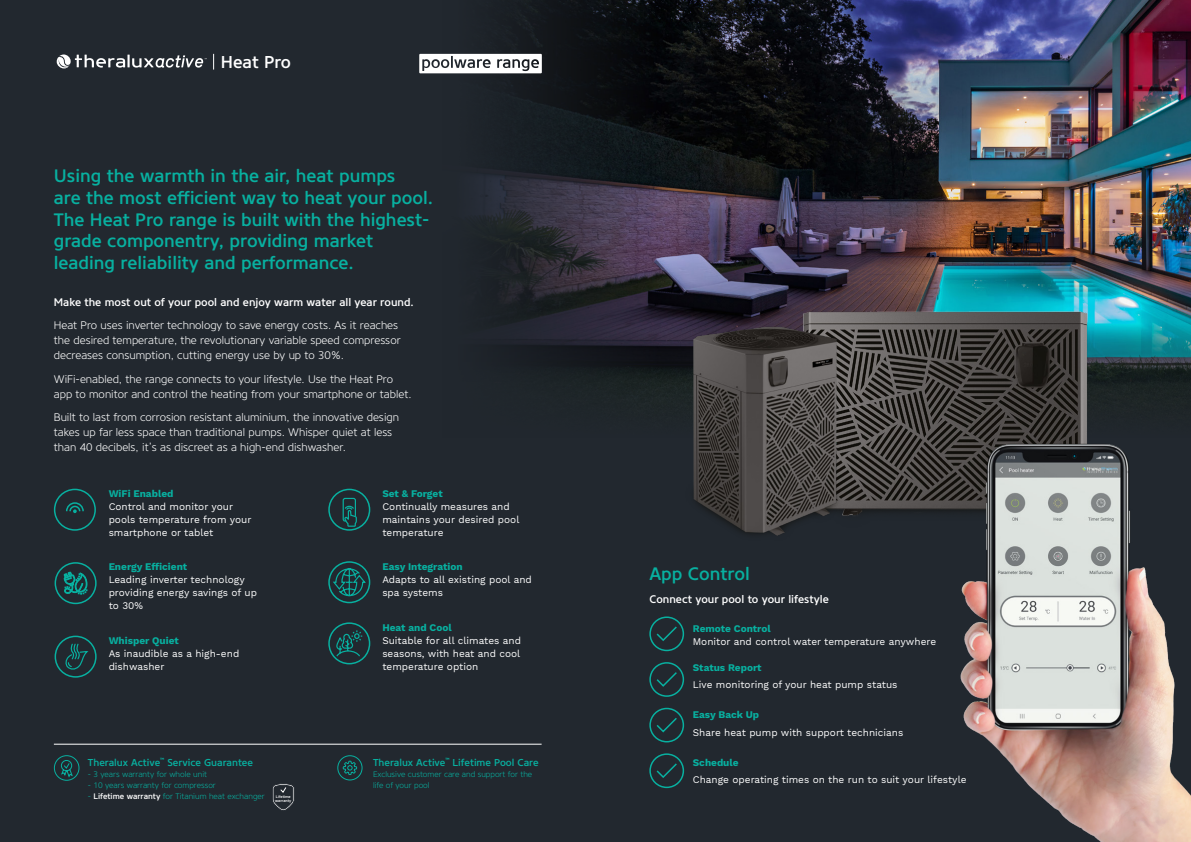
<style>
.page{position:relative;width:1191px;height:842px;background:#fff}
.page>*{position:absolute;margin:0;border:0;box-sizing:border-box;transform-origin:0 0}
.t1{font:500 18px/21.6px "Core Sans NR55";color:#08b0a0}
.t2{font:500 17.1px "Core Sans NR55";color:#fff}
.t3{font:300 11px/15px "Core Sans NR35";color:#fff}
.t4{font:500 11px "Core Sans NR55";color:#fff}
.t5{font:10px/13px "Work Sans";color:#fff}
.t6{font:700 10px "Work Sans";color:#08b0a0}
.t7{font:500 10px "Core Sans NR55";color:#08b0a0}
.t8{font:300 8px/11px "Core Sans NR35";color:#08b0a0}
.t9{font:500 3.8px/4px "Core Sans NR55";color:#fff}
.s1{font-family:"Core Sans NR55";font-weight:500;color:#fff}
</style>
<div class="page">
<div style="left:0;top:0;width:595px;height:842px;background:#22282f"></div>
<img style="left:442px;top:0;width:749px;height:438px">
<div style="left:595px;top:473px;width:356px;height:369px;background:#22282f"></div>
<svg style="left:419px;top:54px;width:123px;height:19px;background:#cfd0d1"></svg>
<svg style="left:213px;top:54px;width:1px;height:16px"></svg>
<svg style="left:57px;top:54px;width:150px;height:14px"></svg>
<div style="left:328px;top:489px;width:42px;height:42px;border:2px solid #08b0a0;border-radius:50%"></div>
<svg style="left:342px;top:497px;width:16px;height:30px"></svg>
<div style="left:55px;top:562px;width:42px;height:42px;border:2px solid #08b0a0;border-radius:50%"></div>
<div style="left:55px;top:636px;width:42px;height:42px;border:2px solid #08b0a0;border-radius:50%"></div>
<div style="left:328px;top:561px;width:42px;height:42px;border:2px solid #08b0a0;border-radius:50%"></div>
<div style="left:328px;top:622px;width:42px;height:42px;border:2px solid #08b0a0;border-radius:50%"></div>
<div style="left:54px;top:489px;width:42px;height:42px;border:2px solid #08b0a0;border-radius:50%"></div>
<svg style="left:66px;top:502px;width:18px;height:11px"></svg>
<svg style="left:64px;top:572px;width:23px;height:22px"></svg>
<svg style="left:63px;top:643px;width:25px;height:29px"></svg>
<svg style="left:331px;top:568px;width:36px;height:29px"></svg>
<svg style="left:335px;top:629px;width:28px;height:29px"></svg>
<div style="left:649px;top:753px;width:35px;height:35px;border:2px solid #08b0a0;border-radius:50%"></div>
<svg style="left:656px;top:763px;width:21px;height:15px"></svg>
<div style="left:649px;top:708px;width:35px;height:34px;border:2px solid #08b0a0;border-radius:50%"></div>
<svg style="left:656px;top:718px;width:21px;height:15px"></svg>
<div style="left:649px;top:662px;width:35px;height:35px;border:2px solid #08b0a0;border-radius:50%"></div>
<svg style="left:656px;top:672px;width:21px;height:15px"></svg>
<div style="left:649px;top:616px;width:35px;height:35px;border:2px solid #08b0a0;border-radius:50%"></div>
<svg style="left:656px;top:626px;width:21px;height:15px"></svg>
<svg style="left:53px;top:755px;width:27px;height:26px"></svg>
<div style="left:337px;top:755px;width:25px;height:25px;border:1px solid #08b0a0;border-radius:50%"></div>
<svg style="left:342px;top:743px;width:15px;height:38px"></svg>
<img style="left:762px;top:288px;width:151px;height:228px">
<img style="left:683px;top:322px;width:158px;height:214px">
<img style="left:913px;top:288px;width:278px;height:554px">
<hr style="left:54px;top:744px;width:487px;height:1px;background:#fff">
<svg style="left:272px;top:783px;width:23px;height:28px"></svg>
<h2 class="t2" style="left:221px;top:51px;width:72px">Heat Pro</h2>
<h1 class="t1" style="left:54px;top:165px;width:381px">Using the warmth in the air, heat pumps<br>are the most efficient way to heat your pool.<br>The Heat Pro range is built with the highest&shy;grade componentry, providing market leading reliability and performance.</h1>
<p class="t4" style="left:54px;top:295px;width:361px">Make the most out of your pool and enjoy warm water all year round.</p>
<p class="t3" style="left:54px;top:318px;width:348px">Heat Pro uses inverter technology to save energy costs. As it reaches the desired temperature, the revolutionary variable speed compressor decreases consumption, cutting energy use by up to 30%.</p>
<p class="t3" style="left:54px;top:372px;width:359px">WiFi-enabled, the range connects to your lifestyle. Use the Heat Pro app to monitor and control the heating from your smartphone or tablet.</p>
<p class="t3" style="left:54px;top:410px;width:347px">Built to last from corrosion resistant aluminium, the innovative design takes up far less space than traditional pumps. Whisper quiet at less than 40 decibels, it’s as discreet as a high-end dishwasher.</p>
<p class="t6" style="left:109px;top:487px;width:66px">WiFi Enabled</p>
<p class="t5" style="left:109px;top:500px;width:144px">Control and monitor your pools temperature from your smartphone or tablet</p>
<p class="t6" style="left:109px;top:561px;width:80px">Energy Efficient</p>
<p class="t5" style="left:109px;top:574px;width:150px">Leading inverter technology providing energy savings of up to 30%</p>
<p class="t6" style="left:109px;top:634px;width:72px">Whisper Quiet</p>
<p class="t5" style="left:109px;top:647px;width:132px">As inaudible as a high-end dishwasher</p>
<p class="t7" style="left:88px;top:756px;width:167px">Theralux Active<sup>™</sup> Service Guarantee</p>
<p class="t8" style="left:88px;top:769px;width:121px">- 3 years warranty for whole unit</p>
<p class="t8" style="left:88px;top:780px;width:129px">- 10 years warranty for compressor</p>
<p class="t8" style="left:88px;top:791px;width:178px">- <span class="s1">Lifetime warranty</span> for Titanium heat exchanger</p>
<p class="t9" style="left:275px;top:794px;width:18px">Lifetime warranty</p>
<p class="t6" style="left:382px;top:487px;width:62px">Set &amp; Forget</p>
<p class="t5" style="left:382px;top:500px;width:138px">Continually measures and maintains your desired pool temperature</p>
<p class="t6" style="left:382px;top:561px;width:82px">Easy Integration</p>
<p class="t5" style="left:382px;top:574px;width:151px">Adapts to all existing pool and spa systems</p>
<p class="t6" style="left:382px;top:621px;width:71px">Heat and Cool</p>
<p class="t5" style="left:382px;top:634px;width:140px;text-align:justify">Suitable for all climates and seasons, with heat and cool temperature option</p>
<p class="t7" style="left:373px;top:756px;width:167px">Theralux Active<sup>™</sup> Lifetime Pool Care</p>
<p class="t8" style="left:373px;top:769px;width:161px">Exclusive customer care and support for the life of your pool</p>
<h1 class="t1" style="left:649px;top:563px;width:102px">App Control</h1>
<p class="t4" style="left:649px;top:592px;width:181px">Connect your pool to your lifestyle</p>
<p class="t6" style="left:693px;top:623px;width:79px">Remote Control</p>
<p class="t5" style="left:693px;top:635px;width:245px">Monitor and control water temperature anywhere</p>
<p class="t6" style="left:693px;top:662px;width:70px">Status Report</p>
<p class="t5" style="left:693px;top:679px;width:206px">Live monitoring of your heat pump status</p>
<p class="t6" style="left:693px;top:709px;width:68px">Easy Back Up</p>
<p class="t5" style="left:693px;top:726px;width:212px">Share heat pump with support technicians</p>
<p class="t6" style="left:693px;top:757px;width:47px">Schedule</p>
<p class="t5" style="left:693px;top:774px;width:275px">Change operating times on the run to suit your lifestyle</p>
</div>
